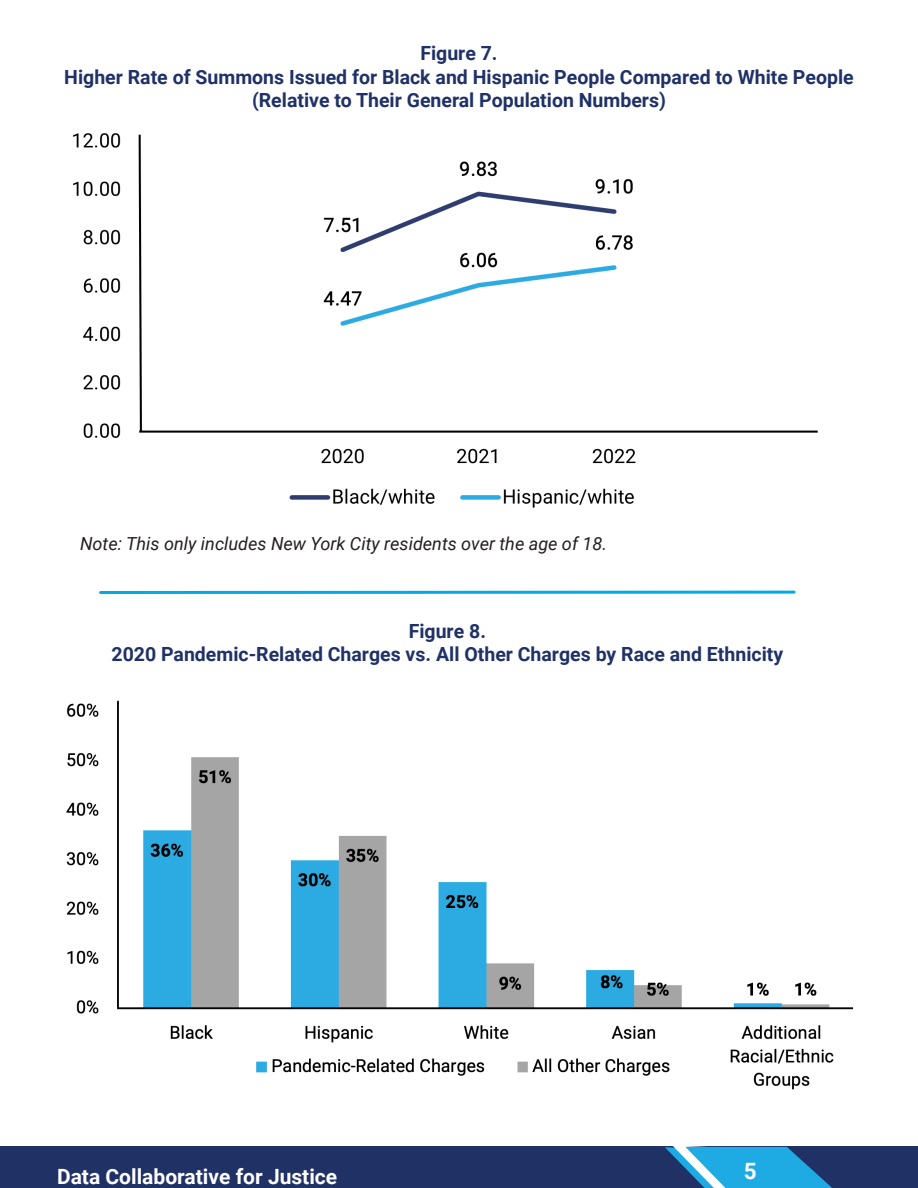
<style>
.page{position:relative;width:918px;height:1188px;background:#fff}
.page>*{position:absolute;margin:0;border:0;box-sizing:border-box;transform-origin:0 0}
.t1{font:700 22.5px "Roboto";color:#fff}
.t2{font:700 21px "Roboto";color:#fff}
.t3{font:700 19.5px/23.4px "Roboto";color:#1f3166;text-align:center}
.t4{font:italic 18px "Roboto";color:#231f20}
</style>
<div class="page">
<hr style="left:0;top:1147px;width:1px;height:41px;background:#203166">
<div style="left:1px;top:1147px;width:917px;height:41px;background:#203166"></div>
<svg style="left:665px;top:1146px;width:173px;height:42px"></svg>
<img style="left:73px;top:133px;width:745px;height:375px">
<hr style="left:101px;top:591px;width:693px;height:3px;background:#00aae3">
<img style="left:66px;top:700px;width:786px;height:390px">
<p class="t3" style="left:420px;top:41px;width:79px">Figure 7.</p>
<p class="t3" style="left:64px;top:64px;width:791px">Higher Rate of Summons Issued for Black and Hispanic People Compared to White People (Relative to Their General Population Numbers)</p>
<p class="t4" style="left:80px;top:531px;width:529px">Note: This only includes New York City residents over the age of 18.</p>
<p class="t3" style="left:409px;top:618px;width:79px">Figure 8.</p>
<p class="t3" style="left:112px;top:642px;width:673px">2020 Pandemic-Related Charges vs. All Other Charges by Race and Ethnicity</p>
<p class="t2" style="left:57px;top:1162px;width:282px">Data Collaborative for Justice</p>
<p class="t1" style="left:744px;top:1155px;width:14px">5</p>
</div>
